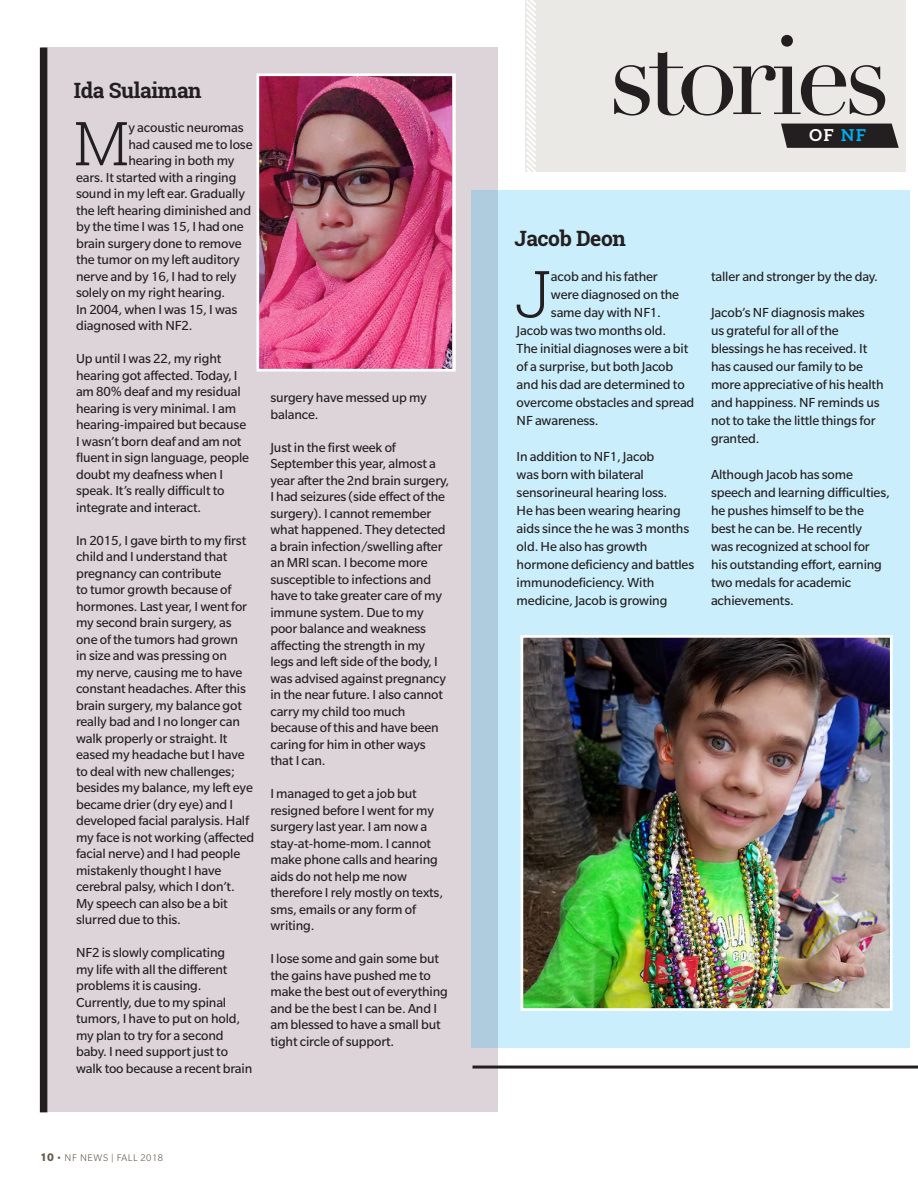
<style>
.page{position:relative;width:918px;height:1188px;background:#fff}
.page>*{position:absolute;margin:0;border:0;box-sizing:border-box;transform-origin:0 0}
.t1{font:110.7px "Didot";letter-spacing:-.07em;color:#231f20}
.t2{font:300 64.95px "Roboto Slab";color:#231f20}
.t3{font:300 60.6px "Roboto Slab";color:#231f20}
.t4{font:700 21.15px "Roboto Slab";letter-spacing:-.02em;color:#231f20}
.t5{font:700 16.5px "Aleo";color:#fff}
.t6{font:14.25px/16.5px "Slate Pro";letter-spacing:-.01em;color:#231f20}
.t7{font:300 10.5px "Slate Pro";letter-spacing:.06em;color:#62584e}
.s1{font-weight:700;font-size:12px}
.s2{color:#00aeef}
</style>
<div class="page">
<div style="left:42px;top:48px;width:455px;height:1064px;background:#dcd4d9"></div>
<div style="left:525px;top:0;width:381px;height:172px;background:#ebe9e5"></div>
<div style="left:40px;top:48px;width:7px;height:1064px;background:#231f20"></div>
<svg style="left:471px;top:190px;width:439px;height:858px;background:#c7eaf8"></svg>
<img style="left:261px;top:77px;width:190px;height:291px">
<div style="left:257px;top:73px;width:199px;height:299px;border:3px solid #fff"></div>
<svg style="left:526px;top:0;width:10px;height:172px"></svg>
<svg style="left:781px;top:124px;width:118px;height:24px;background:#2f2b2c"></svg>
<img style="left:525px;top:639px;width:364px;height:368px">
<div style="left:521px;top:635px;width:372px;height:376px;border:3px solid #fff"></div>
<hr style="left:472px;top:1066px;width:446px;height:3px;background:#231f20">
<h3 class="t4" style="left:74px;top:76px;width:129px">Ida Sulaiman</h3>
<h3 class="t3" style="left:74px;top:102px;width:57px">M</h3>
<p class="t6" style="left:128px;top:119px;width:117px">y acoustic neuromas</p>
<p class="t6" style="left:128px;top:136px;width:126px">had caused me to lose</p>
<p class="t6" style="left:128px;top:152px;width:108px">hearing in both my</p>
<p class="t6" style="left:76px;top:169px;width:162px">ears. It started with a ringing</p>
<p class="t6" style="left:76px;top:185px;width:171px">sound in my left ear. Gradually</p>
<p class="t6" style="left:76px;top:202px;width:177px">the left hearing diminished and</p>
<p class="t6" style="left:76px;top:218px;width:169px">by the time I was 15, I had one</p>
<p class="t6" style="left:76px;top:235px;width:167px">brain surgery done to remove</p>
<p class="t6" style="left:76px;top:251px;width:165px">the tumor on my left auditory</p>
<p class="t6" style="left:76px;top:268px;width:162px">nerve and by 16, I had to rely</p>
<p class="t6" style="left:76px;top:284px;width:151px">solely on my right hearing.</p>
<p class="t6" style="left:76px;top:301px;width:163px">In 2004, when I was 15, I was</p>
<p class="t6" style="left:76px;top:317px;width:118px">diagnosed with NF2.</p>
<p class="t6" style="left:76px;top:350px;width:175px">Up until I was 22, my right hearing got affected. Today, I am 80% deaf and my residual hearing is very minimal. I am hearing-impaired but because<br>I wasn’t born deaf and am not fluent in sign language, people doubt my deafness when I speak. It’s really difficult to integrate and interact.</p>
<p class="t6" style="left:76px;top:532px;width:180px">In 2015, I gave birth to my first child and I understand that pregnancy can contribute<br>to tumor growth because of hormones. Last year, I went for my second brain surgery, as one of the tumors had grown<br>in size and was pressing on<br>my nerve, causing me to have constant headaches. After this brain surgery, my balance got really bad and I no longer can walk properly or straight. It eased my headache but I have to deal with new challenges; besides my balance, my left eye became drier (dry eye) and I developed facial paralysis. Half my face is not working (affected facial nerve) and I had people mistakenly thought I have cerebral palsy, which I don’t.<br>My speech can also be a bit slurred due to this.</p>
<p class="t6" style="left:76px;top:944px;width:178px">NF2 is slowly complicating<br>my life with all the different problems it is causing.<br>Currently, due to my spinal tumors, I have to put on hold, my plan to try for a second baby. I need support just to walk too because a recent brain</p>
<p class="t6" style="left:270px;top:390px;width:158px">surgery have messed up my balance.</p>
<p class="t6" style="left:270px;top:439px;width:180px">Just in the first week of<br>September this year, almost a year after the 2nd brain surgery,<br>I had seizures (side effect of the surgery). I cannot remember what happened. They detected a brain infection/swelling after an MRI scan. I become more susceptible to infections and have to take greater care of my immune system. Due to my poor balance and weakness affecting the strength in my legs and left side of the body, I was advised against pregnancy in the near future. I also cannot carry my child too much because of this and have been caring for him in other ways that I can.</p>
<p class="t6" style="left:270px;top:786px;width:174px">I managed to get a job but resigned before I went for my surgery last year. I am now a stay-at-home-mom. I cannot make phone calls and hearing aids do not help me now therefore I rely mostly on texts, sms, emails or any form of writing.</p>
<p class="t6" style="left:270px;top:951px;width:179px">I lose some and gain some but the gains have pushed me to make the best out of everything and be the best I can be. And I am blessed to have a small but tight circle of support.</p>
<p class="t7" style="left:40px;top:1152px;width:124px"><span class="s1">10</span> • NF NEWS | FALL 2018</p>
<h1 class="t1" style="left:608px;top:9px;width:284px">stories</h1>
<p class="t5" style="left:810px;top:125px;width:58px">OF <span class="s2">NF</span></p>
<h3 class="t4" style="left:514px;top:224px;width:113px">Jacob Deon</h3>
<h2 class="t2" style="left:515px;top:249px;width:38px">J</h2>
<p class="t6" style="left:551px;top:268px;width:108px">acob and his father</p>
<p class="t6" style="left:551px;top:286px;width:130px">were diagnosed on the</p>
<p class="t6" style="left:551px;top:304px;width:112px">same day with NF1.</p>
<p class="t6" style="left:517px;top:322px;width:151px">Jacob was two months old.</p>
<p class="t6" style="left:517px;top:340px;width:173px">The initial diagnoses were a bit</p>
<p class="t6" style="left:517px;top:358px;width:158px">of a surprise, but both Jacob</p>
<p class="t6" style="left:517px;top:376px;width:170px">and his dad are determined to</p>
<p class="t6" style="left:517px;top:394px;width:179px">overcome obstacles and spread</p>
<p class="t6" style="left:517px;top:412px;width:83px">NF awareness.</p>
<p class="t6" style="left:517px;top:448px;width:179px;line-height:18px">In addition to NF1, Jacob<br>was born with bilateral sensorineural hearing loss.<br>He has been wearing hearing aids since the he was 3 months old. He also has growth hormone deficiency and battles immunodeficiency. With medicine, Jacob is growing</p>
<p class="t6" style="left:711px;top:268px;width:168px">taller and stronger by the day.</p>
<p class="t6" style="left:711px;top:304px;width:174px;line-height:18px">Jacob’s NF diagnosis makes<br>us grateful for all of the blessings he has received. It has caused our family to be more appreciative of his health and happiness. NF reminds us not to take the little things for granted.</p>
<p class="t6" style="left:711px;top:466px;width:180px;line-height:18px">Although Jacob has some speech and learning difficulties, he pushes himself to be the best he can be. He recently<br>was recognized at school for his outstanding effort, earning two medals for academic achievements.</p>
</div>
